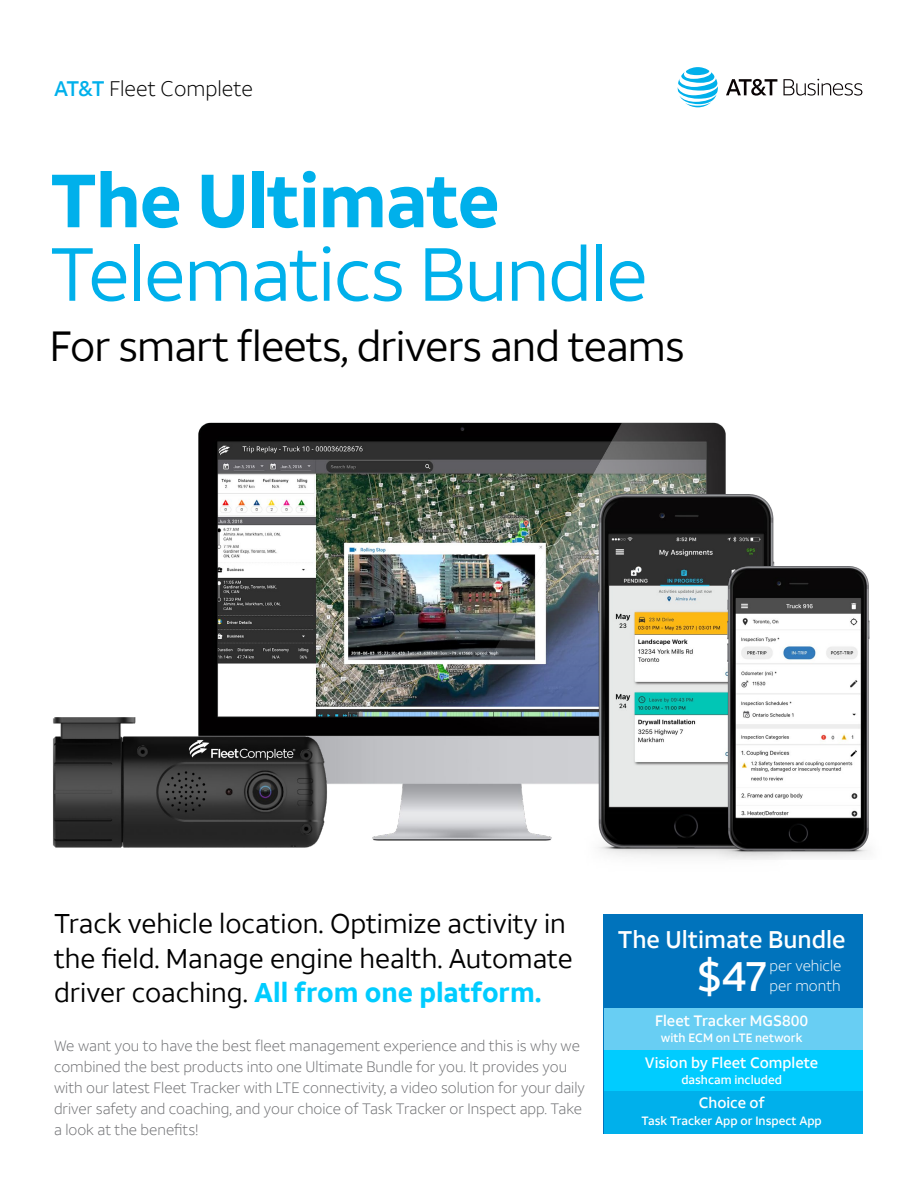
<style>
.page{position:relative;width:918px;height:1188px;background:#fff}
.page>*{position:absolute;margin:0;border:0;box-sizing:border-box;transform-origin:0 0}
.t1{font:75px "ATT Aleck Sans";letter-spacing:-.02em;color:#00b0eb}
.t2{font:700 75px "ATT Aleck Sans";letter-spacing:-.02em;color:#00b0eb}
.t3{font:42px "ATT Aleck Sans";letter-spacing:-.02em;color:#000}
.t4{font:500 42px "ATT Aleck Sans";color:#fff}
.t5{font:27px/34.5px "ATT Aleck Sans";color:#000}
.t6{font:500 24px "ATT Aleck Sans";color:#fff}
.t7{font:300 21px "ATT Aleck Sans";color:#000}
.t8{font:300 15px/21px "ATT Aleck Sans";color:#6d6e71}
.t9{font:500 15px "ATT Aleck Sans";color:#fff}
.t10{font:300 15px/19.5px "ATT Aleck Sans";color:#fff}
.t11{font:500 12px "ATT Aleck Sans";color:#fff}
.s1{font-weight:500;color:#00b0eb}
.s2{font-weight:700;color:#0cf}
</style>
<div class="page">
<img style="left:198px;top:422px;width:531px;height:419px">
<img style="left:584px;top:495px;width:194px;height:365px">
<img style="left:716px;top:566px;width:154px;height:293px">
<img style="left:53px;top:710px;width:293px;height:138px">
<svg style="left:678px;top:67px;width:40px;height:40px"></svg>
<svg style="left:726px;top:79px;width:51px;height:17px"></svg>
<svg style="left:783px;top:79px;width:79px;height:17px"></svg>
<div style="left:604px;top:914px;width:259px;height:219px;background:#0073bc"></div>
<div style="left:604px;top:1008px;width:258px;height:42px;background:#68cef3"></div>
<div style="left:604px;top:1050px;width:258px;height:43px;background:#0cf"></div>
<div style="left:604px;top:1092px;width:258px;height:42px;background:#00b0eb"></div>
<h3 class="t7" style="left:54px;top:76px;width:200px"><span class="s1">AT&amp;T</span> Fleet Complete</h3>
<h1 class="t2" style="left:50px;top:153px;width:452px">The Ultimate</h1>
<h1 class="t1" style="left:50px;top:229px;width:600px">Telematics Bundle</h1>
<h2 class="t3" style="left:50px;top:320px;width:636px">For smart fleets, drivers and teams</h2>
<h3 class="t5" style="left:54px;top:907px;width:520px">Track vehicle location. Optimize activity in the field. Manage engine health. Automate driver coaching. <span class="s2">All from one platform.</span></h3>
<p class="t8" style="left:54px;top:1035px;width:533px">We want you to have the best fleet management experience and this is why we combined the best products into one Ultimate Bundle for you. It provides you with our latest Fleet Tracker with LTE connectivity, a video solution for your daily driver safety and coaching, and your choice of Task Tracker or Inspect app. Take a look at the benefits!</p>
<h3 class="t6" style="left:618px;top:924px;width:230px">The Ultimate Bundle</h3>
<h2 class="t4" style="left:697px;top:950px;width:71px">$47</h2>
<p class="t9" style="left:655px;top:1011px;width:155px">Fleet Tracker MGS800</p>
<p class="t11" style="left:661px;top:1031px;width:143px">with ECM on LTE network</p>
<p class="t9" style="left:645px;top:1053px;width:175px">Vision by Fleet Complete</p>
<p class="t11" style="left:681px;top:1073px;width:102px">dashcam included</p>
<p class="t9" style="left:699px;top:1094px;width:67px">Choice of</p>
<p class="t11" style="left:642px;top:1113px;width:182px">Task Tracker App or Inspect App</p>
<p class="t10" style="left:770px;top:956px;width:73px">per vehicle per month</p>
</div>
